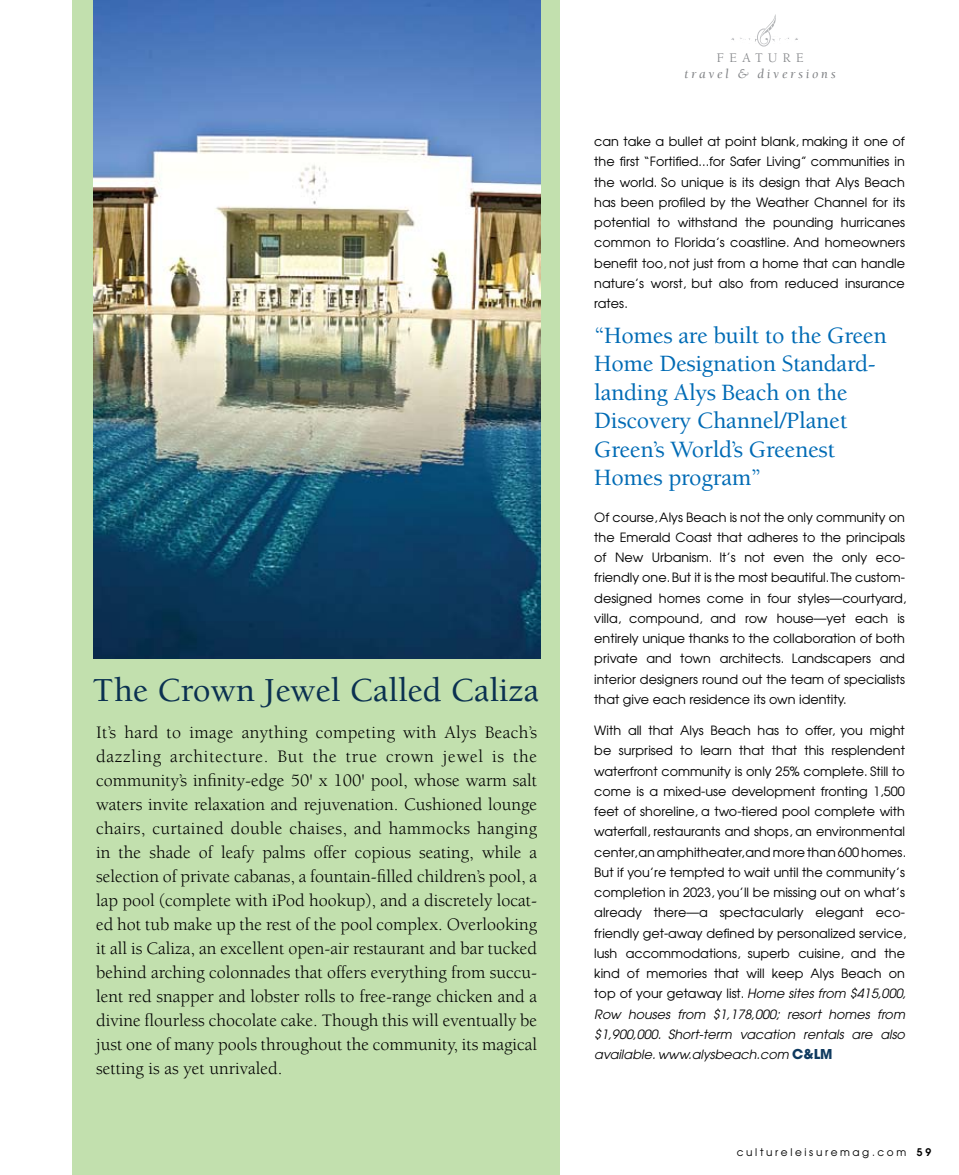
<style>
.page{position:relative;width:959px;height:1175px;background:#fff}
.page>*{position:absolute;margin:0;border:0;box-sizing:border-box;transform-origin:0 0}
.t1{font:500 34.5px "Berkeley";color:#0b3151}
.t2{font:500 24px/28.5px "Berkeley";letter-spacing:-.01em;color:#006bb5}
.t3{font:18px/24px "Berkeley";color:#000;text-align:justify}
.t4{font:italic 13.5px "Berkeley";letter-spacing:.2em;color:#808285}
.t5{font:13.5px "Berkeley";letter-spacing:.4em;color:#808285}
.t6{font:12.75px/20.2px "Avant Garde";color:#000;text-align:justify}
.t7{font:10.5px "Avant Garde";letter-spacing:.25em;color:#000}
.s1{font-style:italic}
.s2{font-weight:700;font-size:13.5px;color:#0f3a5f}
.s3{font-weight:600}
</style>
<div class="page">
<div style="left:72px;top:0;width:488px;height:1174px;background:#c2e0ae"></div>
<img style="left:93px;top:0;width:447px;height:658px">
<svg style="left:731px;top:14px;width:67px;height:33px"></svg>
<h1 class="t1" style="left:93px;top:672px;width:448px">The Crown Jewel Called Caliza</h1>
<p class="t3" style="left:96px;top:720px;width:443px">It’s hard to image anything competing with Alys Beach’s dazzling architecture. But the true crown jewel is the community’s infinity-edge 50' x 100' pool, whose warm salt waters invite relaxation and rejuvenation. Cushioned lounge chairs, curtained double chaises, and hammocks hanging in the shade of leafy palms offer copious seating, while a selection of private cabanas, a fountain-filled children’s pool, a lap pool (complete with iPod hookup), and a discretely locat&shy;ed hot tub make up the rest of the pool complex. Overlooking it all is Caliza, an excellent open-air restaurant and bar tucked behind arching colonnades that offers everything from succu&shy;lent red snapper and lobster rolls to free-range chicken and a divine flourless chocolate cake. Though this will eventually be just one of many pools throughout the community, its magical setting is as yet unrivaled.</p>
<p class="t5" style="left:716px;top:50px;width:88px">FEATURE</p>
<p class="t4" style="left:684px;top:67px;width:153px">travel &amp; diversions</p>
<p class="t6" style="left:594px;top:131px;width:312px">can take a bullet at point blank, making it one of the first “Fortified...for Safer Living” communities in the world. So unique is its design that Alys Beach has been profiled by the Weather Channel for its potential to withstand the pounding hurricanes common to Florida’s coastline. And homeowners benefit too, not just from a home that can handle nature’s worst, but also from reduced insurance rates.</p>
<h2 class="t2" style="left:594px;top:321px;width:294px">“Homes are built to the Green<br>Home Designation Standard&shy;landing Alys Beach on the<br>Discovery Channel/Planet<br>Green’s World’s Greenest<br>Homes program”</h2>
<p class="t6" style="left:594px;top:506px;width:313px">Of course, Alys Beach is not the only community on the Emerald Coast that adheres to the principals of New Urbanism. It’s not even the only eco&shy;friendly one. But it is the most beautiful. The custom&shy;designed homes come in four styles—courtyard, villa, compound, and row house—yet each is entirely unique thanks to the collaboration of both private and town architects. Landscapers and interior designers round out the team of specialists that give each residence its own identity.</p>
<p class="t6" style="left:594px;top:720px;width:313px">With all that Alys Beach has to offer, you might be surprised to learn that that this resplendent waterfront community is only 25% complete. Still to come is a mixed-use development fronting 1,500 feet of shoreline, a two-tiered pool complete with waterfall, restaurants and shops, an environmental center,an amphitheater,and more than 600 homes.<br>But if you’re tempted to wait until the community’s completion in 2023, you’ll be missing out on what’s already there—a spectacularly elegant eco&shy;friendly get-away defined by personalized service, lush accommodations, superb cuisine, and the kind of memories that will keep Alys Beach on top of your getaway list. <span class="s1">Home sites from $415,000, Row houses from $1,178,000; resort homes from $1,900,000. Short-term vacation rentals are also available. www.alysbeach.com</span> <span class="s2">C&amp;LM</span></p>
<p class="t7" style="left:736px;top:1145px;width:196px">cultureleisuremag.com <span class="s3">59</span></p>
</div>
